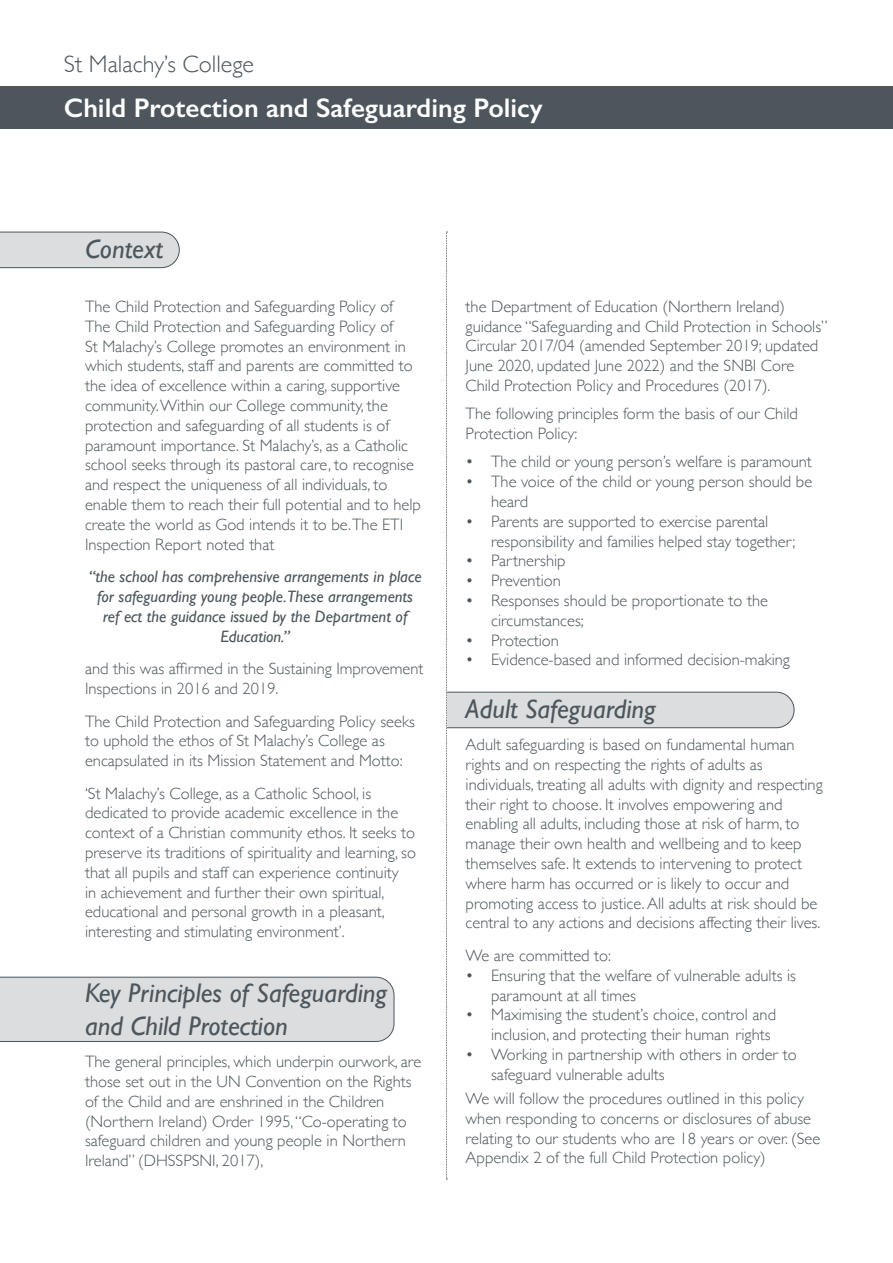
<style>
.page{position:relative;width:893px;height:1263px;background:#fff}
.page>*{position:absolute;margin:0;border:0;box-sizing:border-box;transform-origin:0 0}
.t1{font:italic 27px/32.4px "Gill Sans";color:#4c565c}
.t2{font:600 27px "Gill Sans";color:#fff}
.t3{font:300 24px "Gill Sans";color:#4c565c}
.t4{font:300 16.5px/19.8px "Gill Sans";color:#4c565c}
.t5{font:italic 16.5px/19.8px "Gill Sans";color:#4c565c;text-align:center}
</style>
<div class="page">
<div style="left:429px;top:692px;width:365px;height:36px;background:#dbddde;border-radius:18px"></div>
<div style="left:428px;top:692px;width:366px;height:36px;border:1px solid #4c565c;border-radius:18px"></div>
<svg style="left:0;top:232px;width:180px;height:36px;background:#d5d7d9"></svg>
<div style="left:0;top:87px;width:893px;height:42px;background:#4c565c"></div>
<div style="left:420px;top:681px;width:27px;height:49px;background:#fff"></div>
<div style="left:0;top:977px;width:394px;height:65px;background:#dbddde"></div>
<svg style="left:446px;top:232px;width:1px;height:947px"></svg>
<h2 class="t3" style="left:64px;top:45px;width:192px">St Malachy’s College</h2>
<h1 class="t2" style="left:64px;top:91px;width:480px">Child Protection and Safeguarding Policy</h1>
<h1 class="t1" style="left:85px;top:232px;width:80px">Context</h1>
<p class="t4" style="left:85px;top:296px;width:337px">The Child Protection and Safeguarding Policy of The Child Protection and Safeguarding Policy of<br>St Malachy’s College promotes an environment in which students, staff and parents are committed to the idea of excellence within a caring, supportive community. Within our College community, the protection and safeguarding of all students is of paramount importance. St Malachy’s, as a Catholic school seeks through its pastoral care, to recognise and respect the uniqueness of all individuals, to enable them to reach their full potential and to help create the world as God intends it to be.The ETI Inspection Report noted that</p>
<p class="t5" style="left:89px;top:567px;width:334px">“the school has comprehensive arrangements in place for safeguarding young people.These arrangements ref ect the guidance issued by the Department of Education.”</p>
<p class="t4" style="left:85px;top:658px;width:340px">and this was affirmed in the Sustaining Improvement<br>Inspections in 2016 and 2019.</p>
<p class="t4" style="left:85px;top:710px;width:331px">The Child Protection and Safeguarding Policy seeks to uphold the ethos of St Malachy’s College as encapsulated in its Mission Statement and Motto:</p>
<p class="t4" style="left:85px;top:782px;width:332px">‘St Malachy’s College, as a Catholic School, is dedicated to provide academic excellence in the context of a Christian community ethos. It seeks to preserve its traditions of spirituality and learning, so that all pupils and staff can experience continuity<br>in achievement and further their own spiritual, educational and personal growth in a pleasant, interesting and stimulating environment’.</p>
<h1 class="t1" style="left:85px;top:977px;width:304px">Key Principles of Safeguarding and Child Protection</h1>
<p class="t4" style="left:85px;top:1051px;width:338px">The general principles, which underpin ourwork, are those set out in the UN Convention on the Rights of the Child and are enshrined in the Children (Northern Ireland) Order 1995, “Co-operating to safeguard children and young people in Northern Ireland” (DHSSPSNI, 2017),</p>
<p class="t4" style="left:466px;top:296px;width:364px">the Department of Education (Northern Ireland) guidance “Safeguarding and Child Protection in Schools” Circular 2017/04 (amended September 2019; updated June 2020, updated June 2022) and the SNBI Core Child Protection Policy and Procedures (2017).</p>
<p class="t4" style="left:466px;top:403px;width:334px">The following principles form the basis of our Child<br>Protection Policy:</p>
<p class="t4" style="left:466px;top:451px;width:348px">• The child or young person’s welfare is paramount</p>
<p class="t4" style="left:491px;top:471px;width:323px;text-indent:-26px">• The voice of the child or young person should be heard</p>
<p class="t4" style="left:491px;top:511px;width:306px;text-indent:-26px">• Parents are supported to exercise parental responsibility and families helped stay together;</p>
<p class="t4" style="left:466px;top:550px;width:102px">• Partnership</p>
<p class="t4" style="left:466px;top:570px;width:97px">• Prevention</p>
<p class="t4" style="left:491px;top:590px;width:278px;text-indent:-26px">• Responses should be proportionate to the circumstances;</p>
<p class="t4" style="left:466px;top:630px;width:95px">• Protection</p>
<p class="t4" style="left:466px;top:649px;width:326px">• Evidence-based and informed decision-making</p>
<h1 class="t1" style="left:466px;top:692px;width:192px">Adult Safeguarding</h1>
<p class="t4" style="left:466px;top:734px;width:359px">Adult safeguarding is based on fundamental human rights and on respecting the rights of adults as individuals, treating all adults with dignity and respecting their right to choose. It involves empowering and enabling all adults, including those at risk of harm, to manage their own health and wellbeing and to keep themselves safe. It extends to intervening to protect where harm has occurred or is likely to occur and promoting access to justice. All adults at risk should be central to any actions and decisions affecting their lives.</p>
<p class="t4" style="left:466px;top:945px;width:147px">We are committed to:</p>
<p class="t4" style="left:491px;top:965px;width:306px;text-indent:-26px">• Ensuring that the welfare of vulnerable adults is paramount at all times</p>
<p class="t4" style="left:491px;top:1004px;width:286px;text-indent:-26px">• Maximising the student’s choice, control and inclusion, and protecting their human rights</p>
<p class="t4" style="left:491px;top:1044px;width:307px;text-indent:-26px">• Working in partnership with others in order to safeguard vulnerable adults</p>
<p class="t4" style="left:466px;top:1088px;width:356px">We will follow the procedures outlined in this policy when responding to concerns or disclosures of abuse relating to our students who are 18 years or over. (See Appendix 2 of the full Child Protection policy)</p>
</div>
